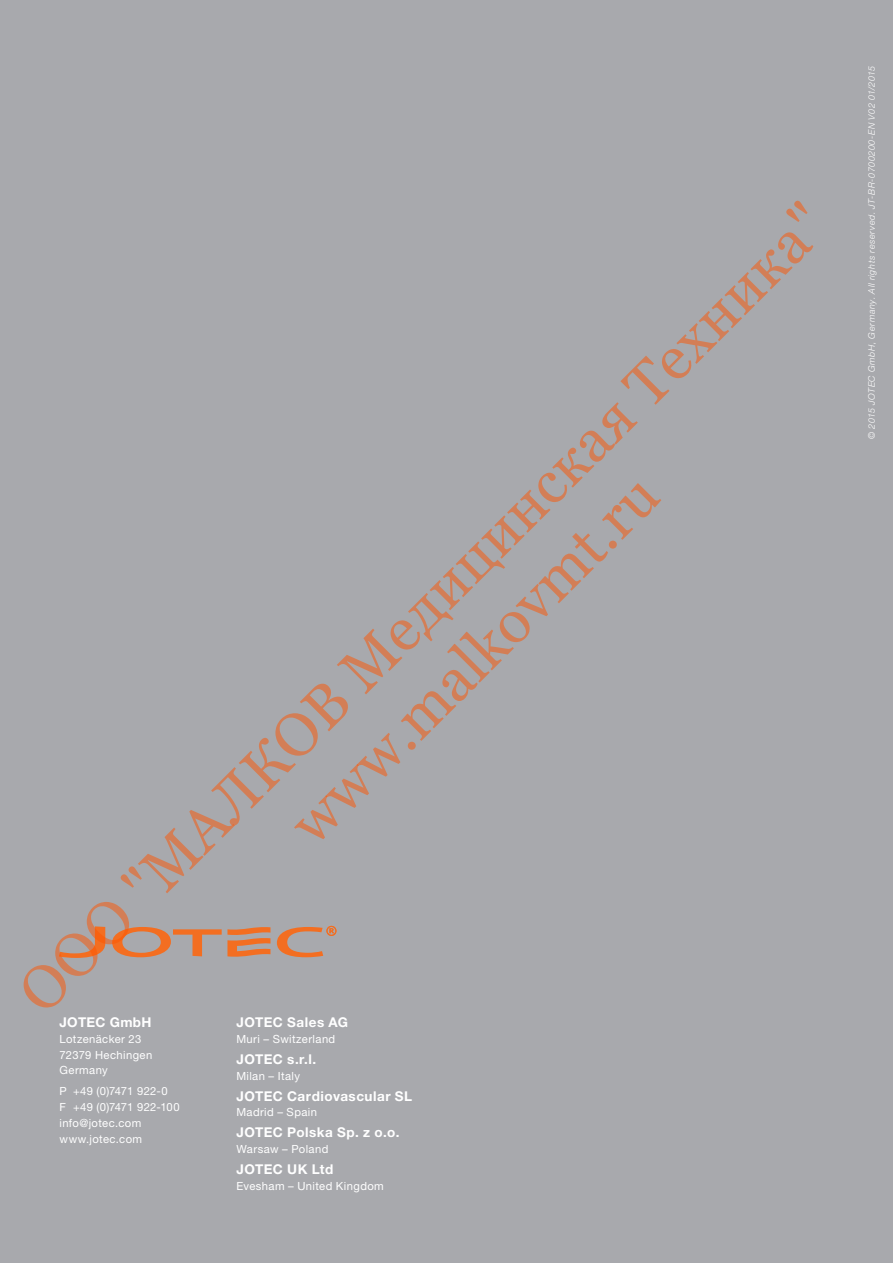
<style>
.page{position:relative;width:893px;height:1263px;background:#a8a9ad}
.page>*{position:absolute;margin:0;border:0;box-sizing:border-box;transform-origin:0 0}
.t1{font:60px/72px "Georgia";color:rgb(255 84 0/.5);text-align:center}
.t2{font:700 13.5px "Helvetica Neue LT Pro";letter-spacing:.03em;color:#fff}
.t3{font:11.25px/15.8px "Helvetica Neue LT Pro";letter-spacing:.035em;color:#fff}
.t4{font:italic 300 9px "Helvetica Neue LT Pro";letter-spacing:.06em;color:#fff}
</style>
<div class="page">
<svg style="left:112px;top:927px;width:158px;height:31px"></svg>
<svg style="left:59px;top:926px;width:46px;height:32px"></svg>
<svg style="left:277px;top:926px;width:59px;height:31px"></svg>
<h1 class="t1" style="left:5px;top:977px;width:1116px;rotate:-45deg">ООО "МАЛКОВ Медицинская Техника" www.malkovmt.ru</h1>
<p class="t2" style="left:60px;top:1014px;width:93px">JOTEC GmbH</p>
<p class="t3" style="left:60px;top:1031px;width:94px">Lotzenäcker 23<br>72379 Hechingen<br>Germany</p>
<p class="t3" style="left:60px;top:1083px;width:122px">P +49 (0)7471 922-0<br>F +49 (0)7471 922-100 info@jotec.com www.jotec.com</p>
<p class="t2" style="left:236px;top:1014px;width:113px">JOTEC Sales AG</p>
<p class="t3" style="left:236px;top:1031px;width:100px">Muri – Switzerland</p>
<p class="t2" style="left:236px;top:1050px;width:81px">JOTEC s.r.l.</p>
<p class="t3" style="left:236px;top:1067px;width:65px">Milan – Italy</p>
<p class="t2" style="left:236px;top:1087px;width:177px">JOTEC Cardiovascular SL</p>
<p class="t3" style="left:236px;top:1104px;width:82px">Madrid – Spain</p>
<p class="t2" style="left:236px;top:1124px;width:164px">JOTEC Polska Sp. z o.o.</p>
<p class="t3" style="left:236px;top:1141px;width:94px">Warsaw – Poland</p>
<p class="t2" style="left:236px;top:1161px;width:98px">JOTEC UK Ltd</p>
<p class="t3" style="left:236px;top:1178px;width:149px">Evesham – United Kingdom</p>
<p class="t4" style="left:866px;top:439px;width:375px;rotate:-90deg">© 2015 JOTEC GmbH, Germany. All rights reserved. JT-BR-0700200-EN V02 01/2015</p>
</div>
